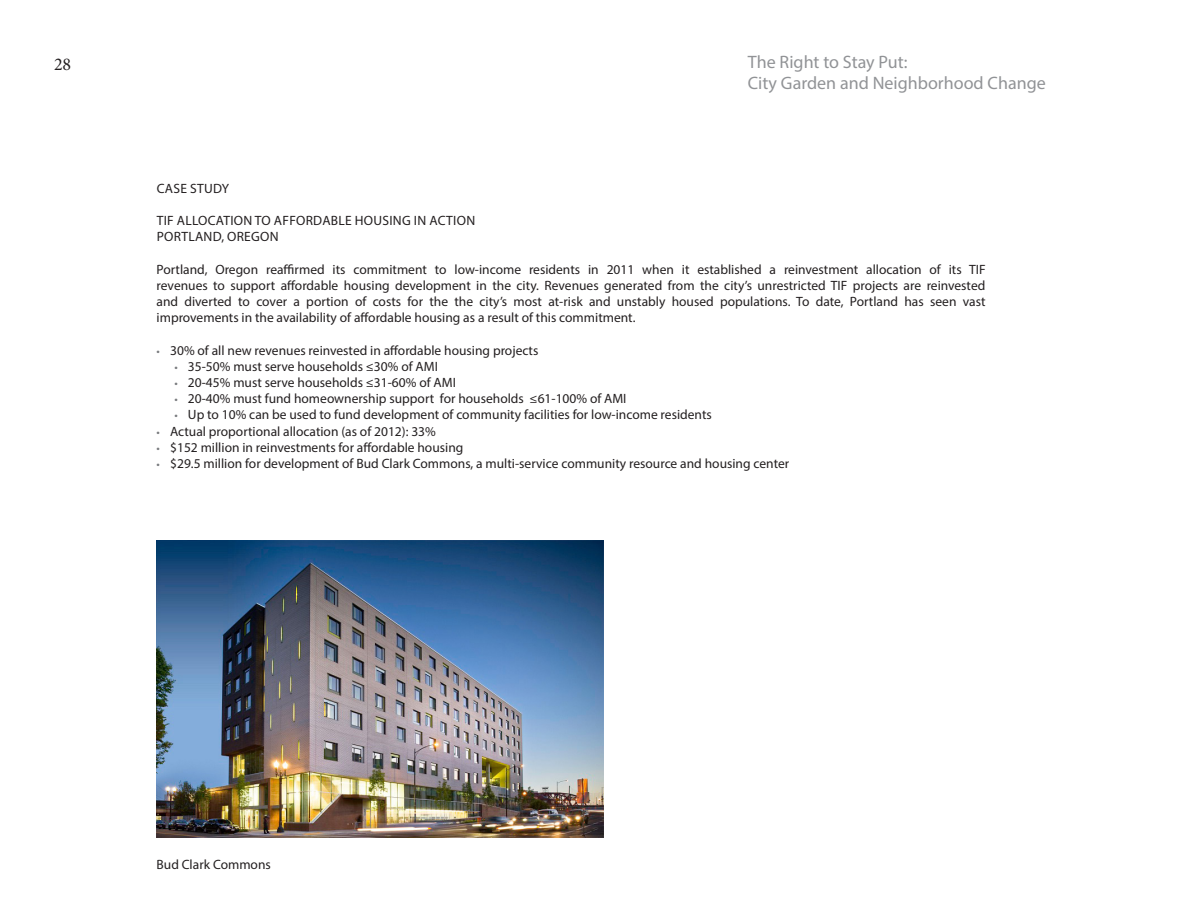
<style>
.page{position:relative;width:1188px;height:918px;background:#fff}
.page>*{position:absolute;margin:0;border:0;box-sizing:border-box;transform-origin:0 0}
.t1{font:18px/21.6px "Myriad Pro";color:#919396}
.t2{font:18px "Minion Pro";color:#231f20}
.t3{font:13.5px/16.2px "Myriad Pro";color:#231f20;text-align:justify}
.t4{font:13.5px "Myriad Pro";letter-spacing:.02em;color:#231f20}
.s1{font-size:12px;color:#787a7d}
</style>
<div class="page">
<img style="left:157px;top:540px;width:447px;height:298px">
<h1 class="t2" style="left:54px;top:52px;width:19px">28</h1>
<h1 class="t1" style="left:748px;top:51px;width:299px">The Right to Stay Put:<br>City Garden and Neighborhood Change</h1>
<p class="t4" style="left:157px;top:180px;width:74px">CASE STUDY</p>
<p class="t4" style="left:157px;top:212px;width:320px">TIF ALLOCATION TO AFFORDABLE HOUSING IN ACTION</p>
<p class="t4" style="left:157px;top:228px;width:123px">PORTLAND, OREGON</p>
<p class="t3" style="left:157px;top:261px;width:830px">Portland, Oregon reaffirmed its commitment to low-income residents in 2011 when it established a reinvestment allocation of its TIF revenues to support affordable housing development in the city. Revenues generated from the city’s unrestricted TIF projects are reinvested and diverted to cover a portion of costs for the the city’s most at-risk and unstably housed populations. To date, Portland has seen vast improvements in the availability of affordable housing as a result of this commitment.</p>
<p class="t3" style="left:157px;top:342px;width:383px"><span class="s1">•</span> 30% of all new revenues reinvested in affordable housing projects</p>
<p class="t3" style="left:174px;top:358px;width:265px"><span class="s1">•</span> 35-50% must serve households ≤30% of AMI</p>
<p class="t3" style="left:174px;top:374px;width:283px"><span class="s1">•</span> 20-45% must serve households ≤31-60% of AMI</p>
<p class="t3" style="left:174px;top:390px;width:454px"><span class="s1">•</span> 20-40% must fund homeownership support for households ≤61-100% of AMI</p>
<p class="t3" style="left:174px;top:407px;width:539px"><span class="s1">•</span> Up to 10% can be used to fund development of community facilities for low-income residents</p>
<p class="t3" style="left:157px;top:423px;width:281px"><span class="s1">•</span> Actual proportional allocation (as of 2012): 33%</p>
<p class="t3" style="left:157px;top:439px;width:308px"><span class="s1">•</span> $152 million in reinvestments for affordable housing</p>
<p class="t3" style="left:157px;top:455px;width:634px"><span class="s1">•</span> $29.5 million for development of Bud Clark Commons, a multi-service community resource and housing center</p>
<p class="t3" style="left:157px;top:856px;width:116px">Bud Clark Commons</p>
</div>
